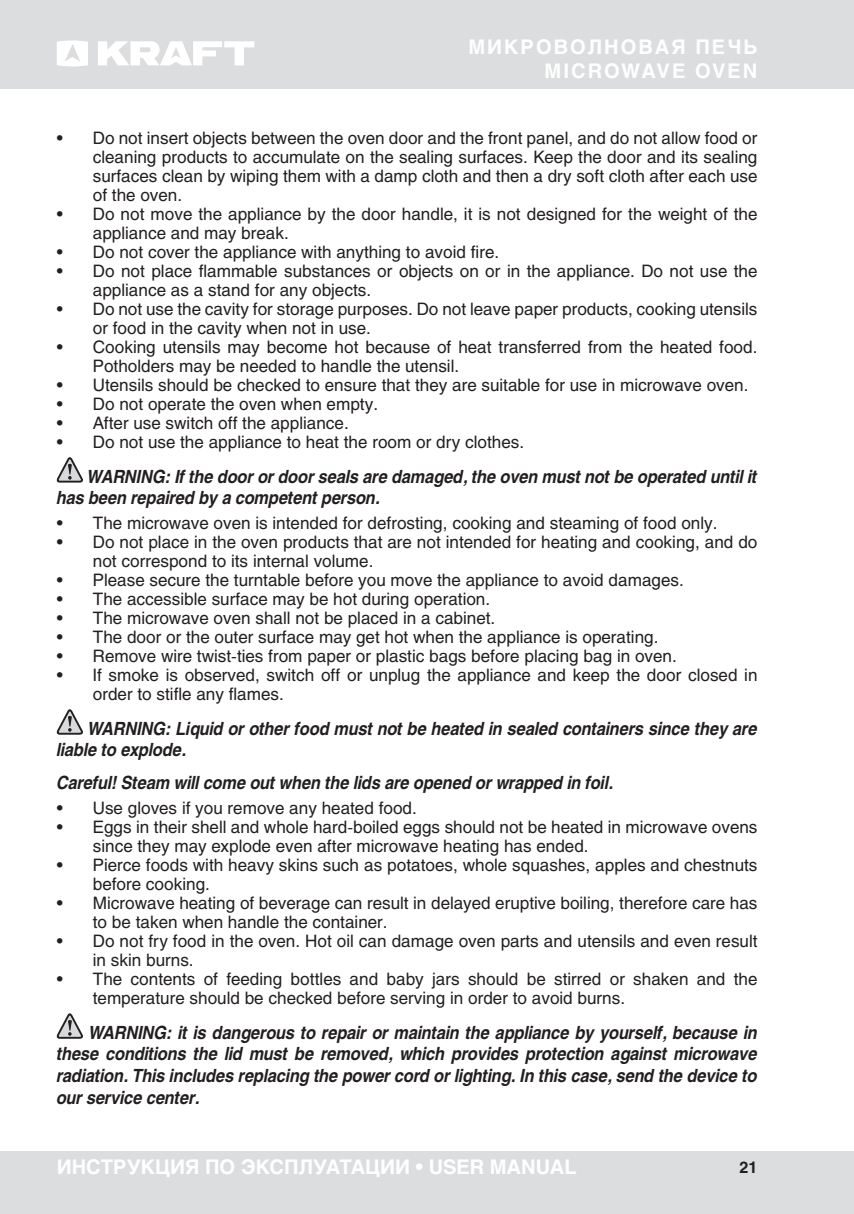
<style>
.page{position:relative;width:854px;height:1214px;background:#fff}
.page>*{position:absolute;margin:0;border:0;box-sizing:border-box;transform-origin:0 0}
.t1{font:700 20px "Helios";color:#fff}
.t2{font:700 20px/24px "Helios";letter-spacing:.1em;color:#fff;text-align:right}
.t3{font:italic 700 18px/21.6px "Helios";letter-spacing:-.01em;color:#231f20;scale:.9 1}
.t4{font:17px/19px "Helios";color:#231f20}
.t5{font:700 16px "Helios";color:#231f20}
</style>
<div class="page">
<div style="left:0;top:0;width:853px;height:88px;background:#dcdddf"></div>
<div style="left:0;top:1151px;width:853px;height:62px;background:#dcdddf"></div>
<svg style="left:57px;top:40px;width:31px;height:26px"></svg>
<svg style="left:98px;top:41px;width:156px;height:24px"></svg>
<svg style="left:56px;top:457px;width:27px;height:26px"></svg>
<svg style="left:56px;top:709px;width:27px;height:26px"></svg>
<svg style="left:56px;top:1013px;width:27px;height:26px"></svg>
<p class="t2" style="left:468px;top:35px;width:290px">МИКРОВОЛНОВАЯ ПЕЧЬ<br>MICROWAVE OVEN</p>
<p class="t4" style="left:93px;top:128px;width:666px;text-align:justify;text-indent:-36px">• Do not insert objects between the oven door and the front panel, and do not allow food or cleaning products to accumulate on the sealing surfaces. Keep the door and its sealing surfaces clean by wiping them with a damp cloth and then a dry soft cloth after each use of the oven.</p>
<p class="t4" style="left:93px;top:204px;width:666px;text-indent:-36px">• Do not move the appliance by the door handle, it is not designed for the weight of the appliance and may break.</p>
<p class="t4" style="left:57px;top:242px;width:443px">• Do not cover the appliance with anything to avoid fire.</p>
<p class="t4" style="left:93px;top:261px;width:666px;text-indent:-36px">• Do not place flammable substances or objects on or in the appliance. Do not use the appliance as a stand for any objects.</p>
<p class="t4" style="left:93px;top:299px;width:666px;text-indent:-36px">• Do not use the cavity for storage purposes. Do not leave paper products, cooking utensils or food in the cavity when not in use.</p>
<p class="t4" style="left:93px;top:337px;width:666px;text-indent:-36px">• Cooking utensils may become hot because of heat transferred from the heated food.<br>Potholders may be needed to handle the utensil.</p>
<p class="t4" style="left:57px;top:375px;width:693px">• Utensils should be checked to ensure that they are suitable for use in microwave oven.</p>
<p class="t4" style="left:57px;top:394px;width:323px">• Do not operate the oven when empty.</p>
<p class="t4" style="left:57px;top:413px;width:293px">• After use switch off the appliance.</p>
<p class="t4" style="left:57px;top:432px;width:468px">• Do not use the appliance to heat the room or dry clothes.</p>
<p class="t3" style="left:57px;top:465px;width:779px;text-indent:30px">WARNING: If the door or door seals are damaged, the oven must not be operated until it has been repaired by a competent person.</p>
<p class="t4" style="left:57px;top:513px;width:662px">• The microwave oven is intended for defrosting, cooking and steaming of food only.</p>
<p class="t4" style="left:93px;top:532px;width:666px;text-indent:-36px">• Do not place in the oven products that are not intended for heating and cooking, and do not correspond to its internal volume.</p>
<p class="t4" style="left:57px;top:570px;width:628px">• Please secure the turntable before you move the appliance to avoid damages.</p>
<p class="t4" style="left:57px;top:589px;width:435px">• The accessible surface may be hot during operation.</p>
<p class="t4" style="left:57px;top:608px;width:440px">• The microwave oven shall not be placed in a cabinet.</p>
<p class="t4" style="left:57px;top:627px;width:603px">• The door or the outer surface may get hot when the appliance is operating.</p>
<p class="t4" style="left:57px;top:646px;width:621px">• Remove wire twist-ties from paper or plastic bags before placing bag in oven.</p>
<p class="t4" style="left:93px;top:665px;width:666px;text-indent:-36px">• If smoke is observed, switch off or unplug the appliance and keep the door closed in order to stifle any flames.</p>
<p class="t3" style="left:57px;top:717px;width:779px;text-indent:31px">WARNING: Liquid or other food must not be heated in sealed containers since they are liable to explode.</p>
<p class="t3" style="left:57px;top:772px;width:619px">Careful! Steam will come out when the lids are opened or wrapped in foil.</p>
<p class="t4" style="left:57px;top:798px;width:361px">• Use gloves if you remove any heated food.</p>
<p class="t4" style="left:93px;top:817px;width:666px;text-indent:-36px">• Eggs in their shell and whole hard-boiled eggs should not be heated in microwave ovens since they may explode even after microwave heating has ended.</p>
<p class="t4" style="left:93px;top:855px;width:666px;text-indent:-36px">• Pierce foods with heavy skins such as potatoes, whole squashes, apples and chestnuts before cooking.</p>
<p class="t4" style="left:93px;top:893px;width:666px;text-indent:-36px">• Microwave heating of beverage can result in delayed eruptive boiling, therefore care has to be taken when handle the container.</p>
<p class="t4" style="left:93px;top:931px;width:666px;text-indent:-36px">• Do not fry food in the oven. Hot oil can damage oven parts and utensils and even result in skin burns.</p>
<p class="t4" style="left:93px;top:969px;width:666px;text-indent:-36px">• The contents of feeding bottles and baby jars should be stirred or shaken and the temperature should be checked before serving in order to avoid burns.</p>
<p class="t3" style="left:57px;top:1021px;width:779px;text-align:justify;text-indent:32px">WARNING: it is dangerous to repair or maintain the appliance by yourself, because in these conditions the lid must be removed, which provides protection against microwave radiation. This includes replacing the power cord or lighting. In this case, send the device to our service center.</p>
<p class="t1" style="left:57px;top:1155px;width:521px">ИНСТРУКЦИЯ ПО ЭКСПЛУАТАЦИИ • USER MANUAL</p>
<p class="t5" style="left:739px;top:1157px;width:19px">21</p>
</div>
